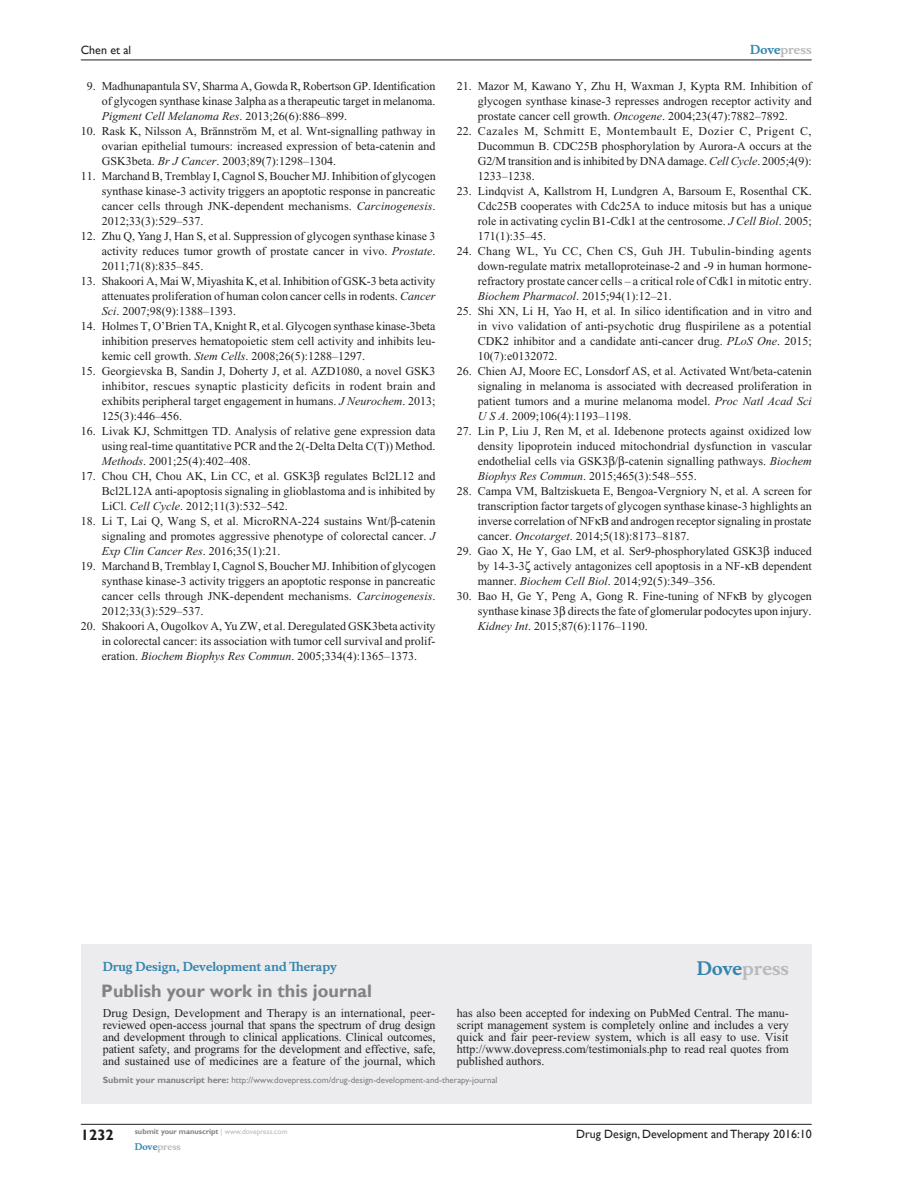
<style>
.page{position:relative;width:918px;height:1188px;background:#fff}
.page>*{position:absolute;margin:0;border:0;box-sizing:border-box;transform-origin:0 0}
.PromBx-H1{font:700 18px "Gill Sans";color:#808285}
.PromBx-Brand{font:700 18px "Musee";color:#b8b9bc}
.t1{font:700 15px "Gill Sans";color:#231f20}
.RefNL2{font:12px/15px "Times New Roman";color:#231f20;text-align:justify}
.PromBx-Tx{font:12px/12px "Times New Roman";color:#231f20;text-align:justify}
.t2{font:12px "Gill Sans";color:#231f20}
.PromBx-JrnlName{font:700 12px "Musee";color:#3485ae}
.t3{font:700 12px "Musee";color:#b8b9bc}
.PromBx-SubmitMssWebA{font:9px "Gill Sans";color:#808285}
.t4{font:700 9px "Musee";color:#b8b9bc}
.t5{font:700 7.5px "Gill Sans";color:#808285}
.s1{font-style:italic}
.s2{color:#3485ae}
.s3{font-weight:700}
.s4{font-weight:400;color:#b8b9bc}
</style>
<div class="page">
<div style="left:81px;top:944px;width:731px;height:159px;background:#ececee"></div>
<hr style="left:81px;top:1124px;width:731px;height:1px;background:#231f20">
<hr style="left:81px;top:60px;width:731px;height:1px;background:#231f20">
<p class="t2" style="left:81px;top:43px;width:52px">Chen et al</p>
<p class="RefNL2" style="left:102px;top:79px;width:335px;text-indent:-15px">9. Madhunapantula SV, Sharma A, Gowda R, Robertson GP. Identification of glycogen synthase kinase 3alpha as a therapeutic target in melanoma.<br><span class="s1">Pigment Cell Melanoma Res</span>. 2013;26(6):886–899.</p>
<p class="RefNL2" style="left:102px;top:124px;width:335px;text-indent:-21px">10. Rask K, Nilsson A, Brännström M, et al. Wnt-signalling pathway in ovarian epithelial tumours: increased expression of beta-catenin and GSK3beta. <span class="s1">Br J Cancer</span>. 2003;89(7):1298–1304.</p>
<p class="RefNL2" style="left:102px;top:169px;width:335px;text-indent:-21px">11. Marchand B, Tremblay I, Cagnol S, Boucher MJ. Inhibition of glycogen synthase kinase-3 activity triggers an apoptotic response in pancreatic cancer cells through JNK-dependent mechanisms. <span class="s1">Carcinogenesis</span>.<br>2012;33(3):529–537.</p>
<p class="RefNL2" style="left:102px;top:229px;width:335px;text-indent:-21px">12. Zhu Q, Yang J, Han S, et al. Suppression of glycogen synthase kinase 3 activity reduces tumor growth of prostate cancer in vivo. <span class="s1">Prostate</span>.<br>2011;71(8):835–845.</p>
<p class="RefNL2" style="left:102px;top:274px;width:335px;text-indent:-21px">13. Shakoori A, Mai W, Miyashita K, et al. Inhibition of GSK-3 beta activity attenuates proliferation of human colon cancer cells in rodents. <span class="s1">Cancer Sci</span>. 2007;98(9):1388–1393.</p>
<p class="RefNL2" style="left:102px;top:319px;width:335px;text-indent:-21px">14. Holmes T, O’Brien TA, Knight R, et al. Glycogen synthase kinase-3beta inhibition preserves hematopoietic stem cell activity and inhibits leu&shy;kemic cell growth. <span class="s1">Stem Cells</span>. 2008;26(5):1288–1297.</p>
<p class="RefNL2" style="left:102px;top:364px;width:335px;text-indent:-21px">15. Georgievska B, Sandin J, Doherty J, et al. AZD1080, a novel GSK3 inhibitor, rescues synaptic plasticity deficits in rodent brain and exhibits peripheral target engagement in humans. <span class="s1">J Neurochem</span>. 2013; 125(3):446–456.</p>
<p class="RefNL2" style="left:102px;top:424px;width:335px;text-indent:-21px">16. Livak KJ, Schmittgen TD. Analysis of relative gene expression data using real-time quantitative PCR and the 2(-Delta Delta C(T)) Method.<br><span class="s1">Methods</span>. 2001;25(4):402–408.</p>
<p class="RefNL2" style="left:102px;top:469px;width:335px;text-indent:-21px">17. Chou CH, Chou AK, Lin CC, et al. GSK3 regulates Bcl2L12 and Bcl2L12A anti-apoptosis signaling in glioblastoma and is inhibited by LiCl. <span class="s1">Cell Cycle</span>. 2012;11(3):532–542.</p>
<p class="RefNL2" style="left:102px;top:514px;width:335px;text-indent:-21px">18. Li T, Lai Q, Wang S, et al. MicroRNA-224 sustains Wnt/ -catenin signaling and promotes aggressive phenotype of colorectal cancer. <span class="s1">J Exp Clin Cancer Res</span>. 2016;35(1):21.</p>
<p class="RefNL2" style="left:102px;top:559px;width:335px;text-indent:-21px">19. Marchand B, Tremblay I, Cagnol S, Boucher MJ. Inhibition of glycogen synthase kinase-3 activity triggers an apoptotic response in pancreatic cancer cells through JNK-dependent mechanisms. <span class="s1">Carcinogenesis</span>.<br>2012;33(3):529–537.</p>
<p class="RefNL2" style="left:102px;top:619px;width:335px;text-indent:-21px">20. Shakoori A, Ougolkov A, Yu ZW, et al. Deregulated GSK3beta activity in colorectal cancer: its association with tumor cell survival and prolif&shy;eration. <span class="s1">Biochem Biophys Res Commun</span>. 2005;334(4):1365–1373.</p>
<p class="t3" style="left:750px;top:43px;width:63px"><span class="s2">Dove</span>press</p>
<p class="RefNL2" style="left:478px;top:79px;width:335px;text-indent:-21px">21. Mazor M, Kawano Y, Zhu H, Waxman J, Kypta RM. Inhibition of glycogen synthase kinase-3 represses androgen receptor activity and prostate cancer cell growth. <span class="s1">Oncogene</span>. 2004;23(47):7882–7892.</p>
<p class="RefNL2" style="left:478px;top:124px;width:335px;text-indent:-21px">22. Cazales M, Schmitt E, Montembault E, Dozier C, Prigent C, Ducommun B. CDC25B phosphorylation by Aurora-A occurs at the G2/M transition and is inhibited by DNA damage. <span class="s1">Cell Cycle</span>. 2005;4(9):<br>1233–1238.</p>
<p class="RefNL2" style="left:478px;top:184px;width:335px;text-indent:-21px">23. Lindqvist A, Kallstrom H, Lundgren A, Barsoum E, Rosenthal CK.<br>Cdc25B cooperates with Cdc25A to induce mitosis but has a unique role in activating cyclin B1-Cdk1 at the centrosome. <span class="s1">J Cell Biol</span>. 2005; 171(1):35–45.</p>
<p class="RefNL2" style="left:478px;top:244px;width:336px;text-indent:-21px">24. Chang WL, Yu CC, Chen CS, Guh JH. Tubulin-binding agents down-regulate matrix metalloproteinase-2 and -9 in human hormone&shy;refractory prostate cancer cells – a critical role of Cdk1 in mitotic entry.<br><span class="s1">Biochem Pharmacol</span>. 2015;94(1):12–21.</p>
<p class="RefNL2" style="left:478px;top:304px;width:335px;text-indent:-21px">25. Shi XN, Li H, Yao H, et al. In silico identification and in vitro and in vivo validation of anti-psychotic drug fluspirilene as a potential CDK2 inhibitor and a candidate anti-cancer drug. <span class="s1">PLoS One</span>. 2015; 10(7):e0132072.</p>
<p class="RefNL2" style="left:478px;top:364px;width:335px;text-indent:-21px">26. Chien AJ, Moore EC, Lonsdorf AS, et al. Activated Wnt/beta-catenin signaling in melanoma is associated with decreased proliferation in patient tumors and a murine melanoma model. <span class="s1">Proc Natl Acad Sci U S A</span>. 2009;106(4):1193–1198.</p>
<p class="RefNL2" style="left:478px;top:424px;width:336px;text-indent:-21px">27. Lin P, Liu J, Ren M, et al. Idebenone protects against oxidized low density lipoprotein induced mitochondrial dysfunction in vascular endothelial cells via GSK3 / -catenin signalling pathways. <span class="s1">Biochem Biophys Res Commun</span>. 2015;465(3):548–555.</p>
<p class="RefNL2" style="left:478px;top:484px;width:335px;text-indent:-21px">28. Campa VM, Baltziskueta E, Bengoa-Vergniory N, et al. A screen for transcription factor targets of glycogen synthase kinase-3 highlights an inverse correlation of NF B and androgen receptor signaling in prostate cancer. <span class="s1">Oncotarget</span>. 2014;5(18):8173–8187.</p>
<p class="RefNL2" style="left:478px;top:544px;width:335px;text-indent:-21px">29. Gao X, He Y, Gao LM, et al. Ser9-phosphorylated GSK3 induced by 14-3-3 actively antagonizes cell apoptosis in a NF- B dependent manner. <span class="s1">Biochem Cell Biol</span>. 2014;92(5):349–356.</p>
<p class="RefNL2" style="left:478px;top:589px;width:335px;text-indent:-21px">30. Bao H, Ge Y, Peng A, Gong R. Fine-tuning of NF B by glycogen synthase kinase 3 directs the fate of glomerular podocytes upon injury.<br><span class="s1">Kidney Int</span>. 2015;87(6):1176–1190.</p>
<p class="PromBx-JrnlName" style="left:103px;top:959px;width:236px">Drug Design, Development and Therapy</p>
<p class="PromBx-H1" style="left:101px;top:980px;width:272px">Publish your work in this journal</p>
<p class="PromBx-Brand" style="left:697px;top:958px;width:94px"><span class="s2">Dove</span>press</p>
<p class="PromBx-Tx" style="left:103px;top:1007px;width:334px">Drug Design, Development and Therapy is an international, peer&shy;reviewed open-access journal that spans the spectrum of drug design and development through to clinical applications. Clinical outcomes, patient safety, and programs for the development and effective, safe, and sustained use of medicines are a feature of the journal, which</p>
<p class="PromBx-Tx" style="left:457px;top:1007px;width:333px">has also been accepted for indexing on PubMed Central. The manu&shy;script management system is completely online and includes a very quick and fair peer-review system, which is all easy to use. Visit http://www.dovepress.com/testimonials.php to read real quotes from published authors.</p>
<p class="PromBx-SubmitMssWebA" style="left:103px;top:1075px;width:396px"><span class="s3">Submit your manuscript here:</span> http://www.dovepress.com/drug-design-development-and-therapy-journal</p>
<p class="t1" style="left:81px;top:1126px;width:35px">1232</p>
<p class="t5" style="left:135px;top:1127px;width:154px">submit your manuscript <span class="s4">| www.dovepress.com</span></p>
<p class="t4" style="left:135px;top:1141px;width:48px"><span class="s2">Dove</span>press</p>
<p class="t2" style="left:576px;top:1127px;width:237px">Drug Design, Development and Therapy 2016:10</p>
</div>
